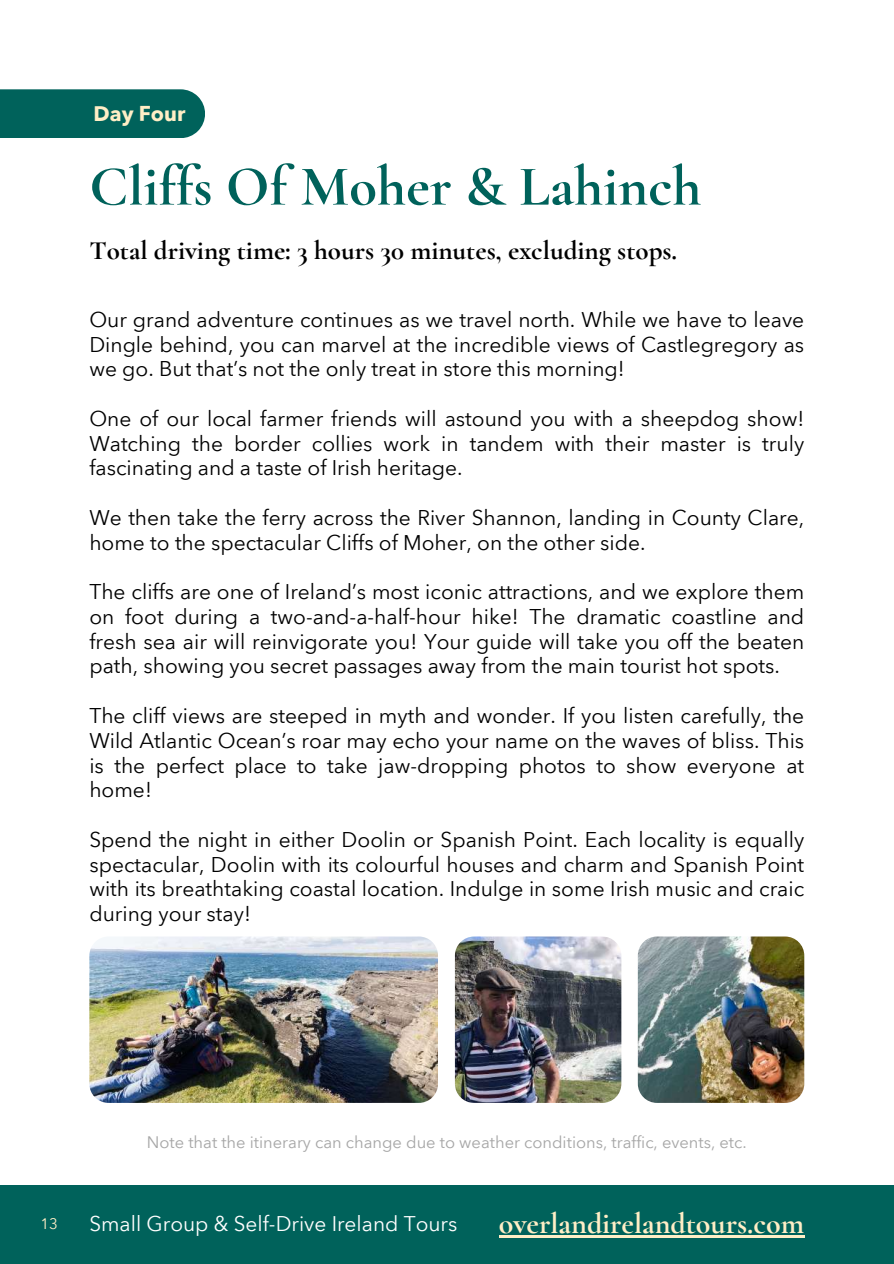
<style>
.page{position:relative;width:894px;height:1264px;background:#fff}
.page>*{position:absolute;margin:0;border:0;box-sizing:border-box;transform-origin:0 0}
.t1{font:700 57px "Cormorant Garamond";color:#00625b}
.t2{font:700 30px "Cormorant Garamond";color:#ffeec6}
.t3{font:700 27px "Cormorant Garamond";color:#000}
.t4{font:21px/24.8px "Avenir Next Arabic";color:#000;text-align:justify}
.t5{font:700 21px "Avenir Next Arabic";color:#ffeec6}
.t6{font:20.85px "Avenir Next Arabic";color:#fff}
.t7{font:16.5px "Avenir Next Arabic";color:#a6a6a6}
.t8{font:15px "Avenir Next Arabic";color:#ffeec6}
</style>
<div class="page">
<div style="left:0;top:1184px;width:893px;height:79px;background:#00625b"></div>
<hr style="left:498px;top:1235px;width:306px;height:2px;background:#ffeec6">
<div style="left:0;top:89px;width:205px;height:49px;background:#00625b"></div>
<img style="left:89px;top:936px;width:349px;height:166px;border-radius:19px">
<img style="left:455px;top:936px;width:166px;height:166px;border-radius:19px">
<img style="left:637px;top:936px;width:167px;height:166px;border-radius:19px">
<p class="t5" style="left:94px;top:101px;width:93px">Day Four</p>
<h1 class="t1" style="left:89px;top:152px;width:613px">Cliffs Of Moher &amp; Lahinch</h1>
<p class="t3" style="left:89px;top:234px;width:589px">Total driving time: 3 hours 30 minutes, excluding stops.</p>
<p class="t4" style="left:89px;top:307px;width:716px">Our grand adventure continues as we travel north. While we have to leave Dingle behind, you can marvel at the incredible views of Castlegregory as we go. But that’s not the only treat in store this morning!</p>
<p class="t4" style="left:89px;top:406px;width:716px">One of our local farmer friends will astound you with a sheepdog show!<br>Watching the border collies work in tandem with their master is truly fascinating and a taste of Irish heritage.</p>
<p class="t4" style="left:89px;top:505px;width:716px">We then take the ferry across the River Shannon, landing in County Clare, home to the spectacular Cliffs of Moher, on the other side.</p>
<p class="t4" style="left:89px;top:579px;width:716px">The cliffs are one of Ireland’s most iconic attractions, and we explore them on foot during a two-and-a-half-hour hike! The dramatic coastline and fresh sea air will reinvigorate you! Your guide will take you off the beaten path, showing you secret passages away from the main tourist hot spots.</p>
<p class="t4" style="left:89px;top:703px;width:716px">The cliff views are steeped in myth and wonder. If you listen carefully, the Wild Atlantic Ocean’s roar may echo your name on the waves of bliss. This is the perfect place to take jaw-dropping photos to show everyone at home!</p>
<p class="t4" style="left:89px;top:827px;width:716px">Spend the night in either Doolin or Spanish Point. Each locality is equally spectacular, Doolin with its colourful houses and charm and Spanish Point with its breathtaking coastal location. Indulge in some Irish music and craic during your stay!</p>
<p class="t7" style="left:147px;top:1132px;width:601px">Note that the itinerary can change due to weather conditions, traffic, events, etc.</p>
<p class="t8" style="left:40px;top:1214px;width:19px">13</p>
<p class="t6" style="left:89px;top:1211px;width:369px">Small Group &amp; Self-Drive Ireland Tours</p>
<h2 class="t2" style="left:498px;top:1205px;width:307px">overlandirelandtours.com</h2>
</div>
